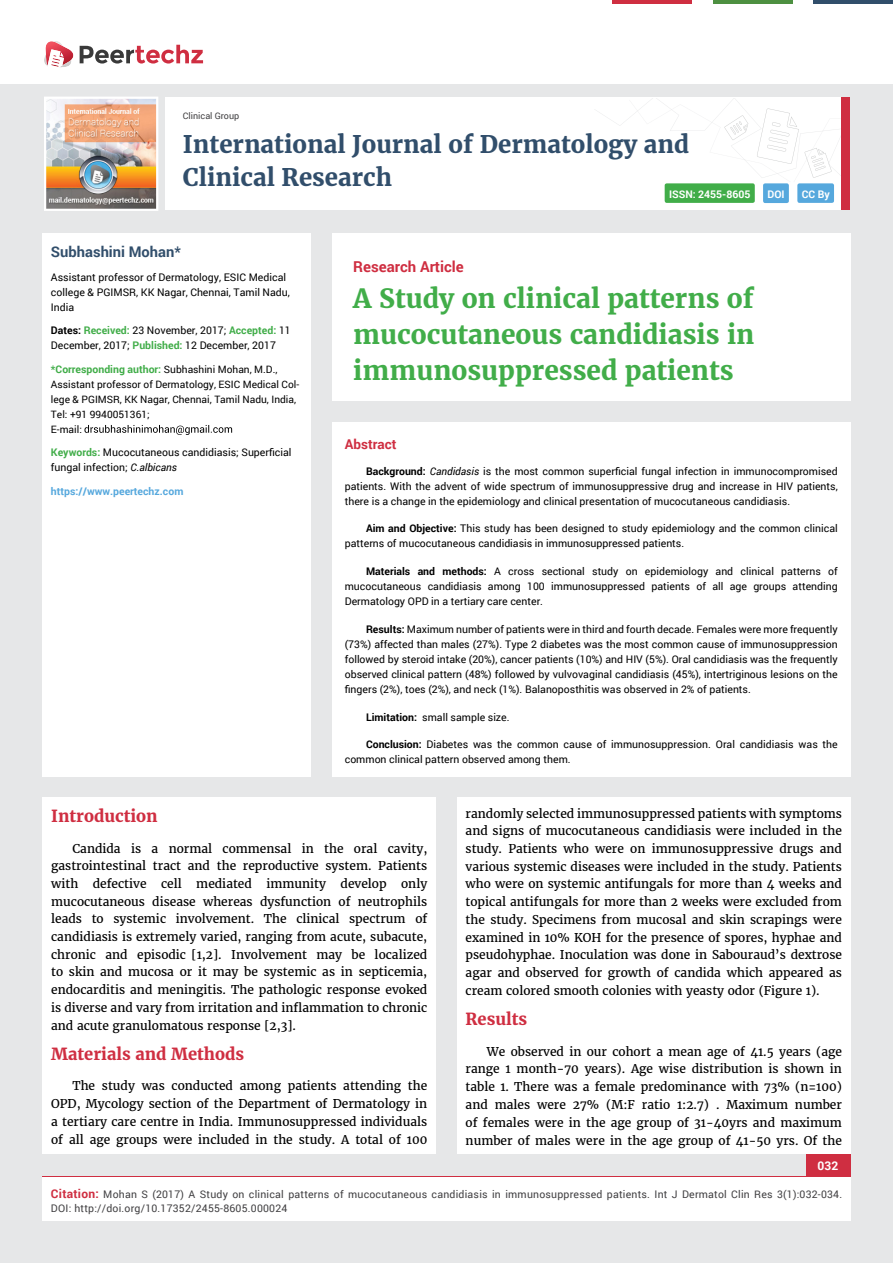
<style>
.page{position:relative;width:893px;height:1263px;background:#e6e7e8}
.page>*{position:absolute;margin:0;border:0;box-sizing:border-box;transform-origin:0 0}
.t1{font:700 26.25px/36px "Merriweather";color:#41ad49;text-align:justify}
.t2{font:700 24px/33px "Merriweather";color:#314e6b}
.t3{font:700 16.5px "Merriweather";color:#cf2e41}
.t4{font:700 15px "Roboto";color:#cf2e41}
.t5{font:700 14.7px "Roboto";color:#314e6b}
.t6{font:700 13.5px "Roboto";color:#cf2e41}
.t7{font:12px/17.7px "Merriweather";color:#000;text-align:justify}
.t8{font:700 12px "Roboto";color:#fff}
.t9{font:10.5px/15px "Roboto";color:#000}
.t10{font:10.5px/13.5px "Roboto";letter-spacing:.02em;color:#414042}
.t11{font:700 10.5px "Roboto";color:#41ad49}
.t12{font:700 10.5px "Roboto";color:#56a8dd}
.t13{font:700 10.5px "Roboto";color:#fff}
.t14{font:10.2px/15px "Roboto";color:#000}
.t15{font:9px "Roboto";color:#414042}
.s1{font-weight:700}
.s2{font-weight:700;color:#41ad49}
.s3{font-weight:400;font-size:10.2px;color:#000}
.s4{font-style:italic}
.s5{font-weight:700;font-size:12px;color:#cf2e41}
</style>
<div class="page">
<div style="left:165px;top:98px;width:684px;height:112px;background:#fff"></div>
<svg style="left:596px;top:99px;width:245px;height:79px"></svg>
<div style="left:841px;top:98px;width:8px;height:112px;background:#cf2e41"></div>
<img style="left:44px;top:97px;width:114px;height:114px">
<div style="left:0;top:0;width:893px;height:83px;background:#fff"></div>
<svg style="left:44px;top:41px;width:159px;height:27px"></svg>
<div style="left:665px;top:183px;width:90px;height:20px;background:#41ad49;border-radius:2px"></div>
<div style="left:763px;top:183px;width:26px;height:20px;background:#56a8dd;border-radius:2px"></div>
<div style="left:797px;top:183px;width:37px;height:20px;background:#56a8dd;border-radius:2px"></div>
<hr style="left:713px;top:0;width:79px;height:3px;background:#4d9041">
<hr style="left:612px;top:0;width:80px;height:3px;background:#cf2e41">
<hr style="left:813px;top:0;width:80px;height:3px;background:#314e6b">
<div style="left:806px;top:1154px;width:44px;height:51px;background:#cf2e41"></div>
<div style="left:42px;top:1177px;width:809px;height:43px;background:#fff"></div>
<div style="left:332px;top:422px;width:518px;height:354px;background:#fff"></div>
<div style="left:332px;top:233px;width:518px;height:168px;background:#fff"></div>
<div style="left:42px;top:233px;width:269px;height:543px;background:#fff"></div>
<svg style="left:84px;top:425px;width:148px;height:10px"></svg>
<div style="left:43px;top:797px;width:393px;height:357px;background:#fff"></div>
<div style="left:457px;top:797px;width:393px;height:357px;background:#fff"></div>
<p class="t15" style="left:183px;top:110px;width:58px">Clinical Group</p>
<h2 class="t2" style="left:183px;top:128px;width:508px">International Journal of Dermatology and<br>Clinical Research</h2>
<p class="t13" style="left:669px;top:187px;width:83px">ISSN: 2455-8605</p>
<p class="t13" style="left:767px;top:187px;width:19px">DOI</p>
<p class="t13" style="left:802px;top:187px;width:29px">CC By</p>
<p class="t5" style="left:51px;top:242px;width:131px">Subhashini Mohan*</p>
<p class="t9" style="left:51px;top:269px;width:240px">Assistant professor of Dermatology, ESIC Medical college &amp; PGIMSR, KK Nagar, Chennai, Tamil Nadu,<br>India</p>
<p class="t9" style="left:51px;top:323px;width:241px"><span class="s1">Dates:</span> <span class="s2">Received:</span> 23 November, 2017; <span class="s2">Accepted:</span> 11<br>December, 2017; <span class="s2">Published:</span> 12 December, 2017</p>
<p class="t11" style="left:51px;top:362px;width:228px">*Corresponding author: <span class="s3">Subhashini Mohan, M.D.,</span></p>
<p class="t14" style="left:51px;top:376px;width:250px">Assistant professor of Dermatology, ESIC Medical Col&shy;lege &amp; PGIMSR, KK Nagar, Chennai, Tamil Nadu, India, Tel: +91 9940051361;<br>E-mail:</p>
<p class="t9" style="left:51px;top:445px;width:242px"><span class="s2">Keywords:</span> Mucocutaneous candidiasis; Superficial fungal infection; <span class="s4">C.albicans</span></p>
<p class="t12" style="left:51px;top:484px;width:134px">https://www.peertechz.com</p>
<p class="t4" style="left:353px;top:256px;width:112px">Research Article</p>
<h1 class="t1" style="left:353px;top:280px;width:403px">A Study on clinical patterns of mucocutaneous candidiasis in immunosuppressed patients</h1>
<p class="t6" style="left:345px;top:435px;width:53px">Abstract</p>
<p class="t9" style="left:345px;top:463px;width:494px;text-align:justify;text-indent:21px"><span class="s1">Background:</span> <span class="s4">Candidasis</span> is the most common superficial fungal infection in immunocompromised patients. With the advent of wide spectrum of immunosuppressive drug and increase in HIV patients, there is a change in the epidemiology and clinical presentation of mucocutaneous candidiasis.</p>
<p class="t9" style="left:345px;top:521px;width:494px;text-indent:21px"><span class="s1">Aim and Objective:</span> This study has been designed to study epidemiology and the common clinical patterns of mucocutaneous candidiasis in immunosuppressed patients.</p>
<p class="t9" style="left:345px;top:563px;width:494px;text-align:justify;text-indent:21px"><span class="s1">Materials and methods:</span> A cross sectional study on epidemiology and clinical patterns of mucocutaneous candidiasis among 100 immunosuppressed patients of all age groups attending Dermatology OPD in a tertiary care center.</p>
<p class="t9" style="left:345px;top:621px;width:494px;text-align:justify;text-indent:21px"><span class="s1">Results:</span> Maximum number of patients were in third and fourth decade. Females were more frequently (73%) affected than males (27%). Type 2 diabetes was the most common cause of immunosuppression followed by steroid intake (20%), cancer patients (10%) and HIV (5%). Oral candidiasis was the frequently observed clinical pattern (48%) followed by vulvovaginal candidiasis (45%), intertriginous lesions on the fingers (2%), toes (2%), and neck (1%). Balanoposthitis was observed in 2% of patients.</p>
<p class="t9" style="left:366px;top:709px;width:145px"><span class="s1">Limitation:</span> small sample size.</p>
<p class="t9" style="left:345px;top:737px;width:494px;text-indent:21px"><span class="s1">Conclusion:</span> Diabetes was the common cause of immunosuppression. Oral candidiasis was the common clinical pattern observed among them.</p>
<h3 class="t3" style="left:51px;top:806px;width:108px">Introduction</h3>
<p class="t7" style="left:51px;top:839px;width:378px;text-indent:21px">Candida is a normal commensal in the oral cavity, gastrointestinal tract and the reproductive system. Patients with defective cell mediated immunity develop only mucocutaneous disease whereas dysfunction of neutrophils leads to systemic involvement. The clinical spectrum of candidiasis is extremely varied, ranging from acute, subacute, chronic and episodic [1,2]. Involvement may be localized to skin and mucosa or it may be systemic as in septicemia, endocarditis and meningitis. The pathologic response evoked is diverse and vary from irritation and inflammation to chronic and acute granulomatous response [2,3].</p>
<h3 class="t3" style="left:51px;top:1044px;width:195px">Materials and Methods</h3>
<p class="t7" style="left:51px;top:1077px;width:378px;text-indent:21px">The study was conducted among patients attending the OPD, Mycology section of the Department of Dermatology in a tertiary care centre in India. Immunosuppressed individuals of all age groups were included in the study. A total of 100</p>
<p class="t7" style="left:466px;top:805px;width:378px">randomly selected immunosuppressed patients with symptoms and signs of mucocutaneous candidiasis were included in the study. Patients who were on immunosuppressive drugs and various systemic diseases were included in the study. Patients who were on systemic antifungals for more than 4 weeks and topical antifungals for more than 2 weeks were excluded from the study. Specimens from mucosal and skin scrapings were examined in 10% KOH for the presence of spores, hyphae and pseudohyphae. Inoculation was done in Sabouraud’s dextrose agar and observed for growth of candida which appeared as cream colored smooth colonies with yeasty odor (Figure 1).</p>
<h3 class="t3" style="left:466px;top:1009px;width:63px">Results</h3>
<p class="t7" style="left:466px;top:1042px;width:378px;text-indent:21px">We observed in our cohort a mean age of 41.5 years (age range 1 month-70 years). Age wise distribution is shown in table 1. There was a female predominance with 73% (n=100) and males were 27% (M:F ratio 1:2.7) . Maximum number of females were in the age group of 31-40yrs and maximum number of males were in the age group of 41-50 yrs. Of the</p>
<p class="t8" style="left:817px;top:1158px;width:22px">032</p>
<p class="t10" style="left:51px;top:1188px;width:793px"><span class="s5">Citation:</span> Mohan S (2017) A Study on clinical patterns of mucocutaneous candidiasis in immunosuppressed patients. Int J Dermatol Clin Res 3(1):032-034.<br>DOI: http://doi.org/10.17352/2455-8605.000024</p>
</div>
